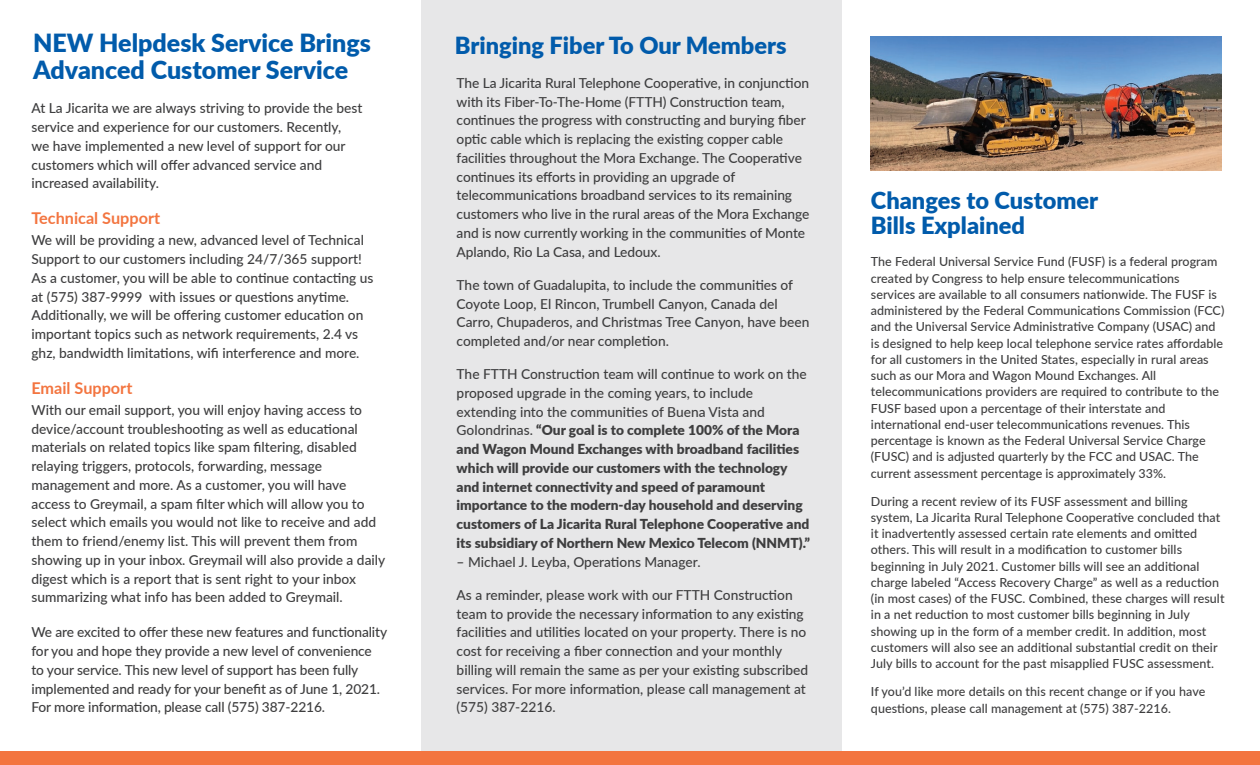
<style>
.page{position:relative;width:1260px;height:765px;background:#fff}
.page>*{position:absolute;margin:0;border:0;box-sizing:border-box;transform-origin:0 0}
.t1{font:900 25px "Lato";color:#015bab}
.t2{font:900 23.62px/24.8px "Lato";color:#015bab}
.t3{font:700 16.25px "Lato";color:#f37540}
.t4{font:500 13.75px/18.8px "Lato";color:#3e3e3f}
.t5{font:900 13.75px/18.8px "Lato";color:#3e3e3f}
.t6{font:500 12.5px/16.2px "Lato";letter-spacing:.005em;color:#3e3e3f}
.s1{font-weight:500}
</style>
<div class="page">
<img style="left:871px;top:37px;width:350px;height:133px">
<div style="left:421px;top:0;width:421px;height:765px;background:#e7e7e8"></div>
<div style="left:0;top:752px;width:1260px;height:13px;background:#f37540"></div>
<h1 class="t1" style="left:33px;top:24px;width:339px">NEW Helpdesk Service Brings</h1>
<h2 class="t2" style="left:455px;top:32px;width:333px">Bringing Fiber To Our Members</h2>
<h1 class="t1" style="left:33px;top:51px;width:317px">Advanced Customer Service</h1>
<p class="t4" style="left:31px;top:98px;width:333px">At La Jicarita we are always striving to provide the best service and experience for our customers. Recently, we have implemented a new level of support for our customers which will offer advanced service and increased availability.</p>
<p class="t3" style="left:31px;top:206px;width:130px">Technical Support</p>
<p class="t4" style="left:31px;top:230px;width:344px">We will be providing a new, advanced level of Technical Support to our customers including 24/7/365 support!<br>As a customer, you will be able to continue contacting us at (575) 387-9999 with issues or questions anytime.<br>Additionally, we will be offering customer education on important topics such as network requirements, 2.4 vs ghz, bandwidth limitations, wifi interference and more.</p>
<p class="t3" style="left:31px;top:376px;width:102px">Email Support</p>
<p class="t4" style="left:31px;top:400px;width:355px">With our email support, you will enjoy having access to device/account troubleshooting as well as educational materials on related topics like spam filtering, disabled relaying triggers, protocols, forwarding, message management and more. As a customer, you will have access to Greymail, a spam filter which will allow you to select which emails you would not like to receive and add them to friend/enemy list. This will prevent them from showing up in your inbox. Greymail will also provide a daily digest which is a report that is sent right to your inbox summarizing what info has been added to Greymail.</p>
<p class="t4" style="left:31px;top:622px;width:357px">We are excited to offer these new features and functionality for you and hope they provide a new level of convenience to your service. This new level of support has been fully implemented and ready for your benefit as of June 1, 2021.<br>For more information, please call (575) 387-2216.</p>
<p class="t4" style="left:457px;top:73px;width:354px">The La Jicarita Rural Telephone Cooperative, in conjunction with its Fiber-To-The-Home (FTTH) Construction team, continues the progress with constructing and burying fiber optic cable which is replacing the existing copper cable facilities throughout the Mora Exchange. The Cooperative continues its efforts in providing an upgrade of telecommunications broadband services to its remaining customers who live in the rural areas of the Mora Exchange and is now currently working in the communities of Monte Aplando, Rio La Casa, and Ledoux.</p>
<p class="t4" style="left:457px;top:275px;width:354px">The town of Guadalupita, to include the communities of Coyote Loop, El Rincon, Trumbell Canyon, Canada del Carro, Chupaderos, and Christmas Tree Canyon, have been completed and/or near completion.</p>
<p class="t5" style="left:457px;top:364px;width:355px"><span class="s1">The FTTH Construction team will continue to work on the proposed upgrade in the coming years, to include extending into the communities of Buena Vista and Golondrinas.</span> “Our goal is to complete 100% of the Mora and Wagon Mound Exchanges with broadband facilities which will provide our customers with the technology and internet connectivity and speed of paramount importance to the modern-day household and deserving customers of La Jicarita Rural Telephone Cooperative and its subsidiary of Northern New Mexico Telecom (NNMT).”</p>
<p class="t4" style="left:457px;top:552px;width:245px">– Michael J. Leyba, Operations Manager.</p>
<p class="t4" style="left:457px;top:585px;width:353px">As a reminder, please work with our FTTH Construction team to provide the necessary information to any existing facilities and utilities located on your property. There is no cost for receiving a fiber connection and your monthly billing will remain the same as per your existing subscribed services. For more information, please call management at (575) 387-2216.</p>
<h2 class="t2" style="left:871px;top:187px;width:229px">Changes to Customer<br>Bills Explained</h2>
<p class="t6" style="left:871px;top:253px;width:355px">The Federal Universal Service Fund (FUSF) is a federal program created by Congress to help ensure telecommunications services are available to all consumers nationwide. The FUSF is administered by the Federal Communications Commission (FCC) and the Universal Service Administrative Company (USAC) and is designed to help keep local telephone service rates affordable for all customers in the United States, especially in rural areas such as our Mora and Wagon Mound Exchanges. All telecommunications providers are required to contribute to the FUSF based upon a percentage of their interstate and international end-user telecommunications revenues. This percentage is known as the Federal Universal Service Charge (FUSC) and is adjusted quarterly by the FCC and USAC. The current assessment percentage is approximately 33%.</p>
<p class="t6" style="left:871px;top:493px;width:355px">During a recent review of its FUSF assessment and billing system, La Jicarita Rural Telephone Cooperative concluded that it inadvertently assessed certain rate elements and omitted others. This will result in a modification to customer bills beginning in July 2021. Customer bills will see an additional charge labeled “Access Recovery Charge” as well as a reduction (in most cases) of the FUSC. Combined, these charges will result in a net reduction to most customer bills beginning in July showing up in the form of a member credit. In addition, most customers will also see an additional substantial credit on their July bills to account for the past misapplied FUSC assessment.</p>
<p class="t6" style="left:871px;top:683px;width:336px">If you’d like more details on this recent change or if you have questions, please call management at (575) 387-2216.</p>
</div>
